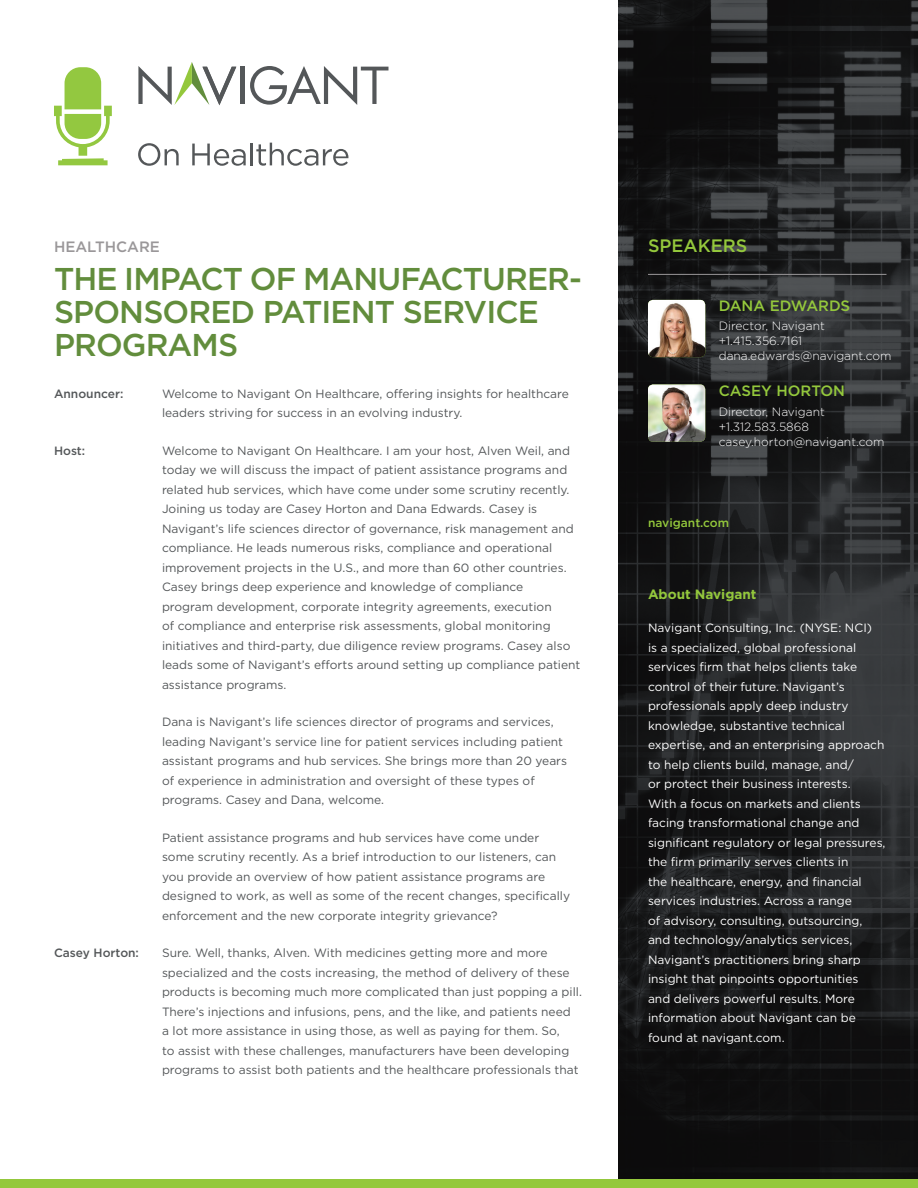
<style>
.page{position:relative;width:918px;height:1188px;background:#fff}
.page>*{position:absolute;margin:0;border:0;box-sizing:border-box;transform-origin:0 0}
.t1{font:500 31.5px/33px "Gotham";letter-spacing:-.03em;color:#628d3c}
.t2{font:500 18px "Gotham";color:#94c83c}
.t3{font:500 15px "Gotham";color:#94c83c}
.t4{font:500 15px "Gotham";color:#9a9799}
.t5{font:700 13.5px "Gotham";color:#94c83c}
.t6{font:12px/19.5px "Gotham";color:#545759}
.t7{font:12px/19.5px "Gotham";color:#fff}
.t8{font:300 12px/15px "Gotham";color:#fff}
.t9{font:500 12px "Gotham";color:#545759}
.t10{font:500 12px "Gotham";color:#94c83c}
</style>
<div class="page">
<svg style="left:618px;top:0;width:300px;height:1179px;background:#1e1f21"></svg>
<div style="left:0;top:1179px;width:918px;height:9px;background:#94c83c"></div>
<hr style="left:241px;top:67px;width:4px;height:37px;background:#545759">
<svg style="left:250px;top:66px;width:139px;height:39px"></svg>
<svg style="left:138px;top:62px;width:98px;height:43px"></svg>
<svg style="left:138px;top:143px;width:41px;height:23px"></svg>
<svg style="left:192px;top:144px;width:54px;height:22px"></svg>
<hr style="left:250px;top:143px;width:3px;height:22px;background:#545759">
<svg style="left:256px;top:143px;width:92px;height:23px"></svg>
<svg style="left:54px;top:67px;width:58px;height:98px"></svg>
<hr style="left:648px;top:274px;width:238px;height:1px;background:#9a9799">
<img style="left:648px;top:300px;width:57px;height:57px">
<img style="left:648px;top:384px;width:57px;height:58px">
<p class="t4" style="left:54px;top:237px;width:108px">HEALTHCARE</p>
<h1 class="t1" style="left:54px;top:261px;width:530px">THE IMPACT OF MANUFACTURER-<br>SPONSORED PATIENT SERVICE<br>PROGRAMS</h1>
<p class="t9" style="left:54px;top:385px;width:71px">Announcer:</p>
<p class="t6" style="left:162px;top:383px;width:408px">Welcome to Navigant On Healthcare, offering insights for healthcare leaders striving for success in an evolving industry.</p>
<p class="t9" style="left:54px;top:442px;width:33px">Host:</p>
<p class="t6" style="left:162px;top:440px;width:420px">Welcome to Navigant On Healthcare. I am your host, Alven Weil, and today we will discuss the impact of patient assistance programs and related hub services, which have come under some scrutiny recently.<br>Joining us today are Casey Horton and Dana Edwards. Casey is Navigant’s life sciences director of governance, risk management and compliance. He leads numerous risks, compliance and operational improvement projects in the U.S., and more than 60 other countries.<br>Casey brings deep experience and knowledge of compliance<br>program development, corporate integrity agreements, execution<br>of compliance and enterprise risk assessments, global monitoring initiatives and third-party, due diligence review programs. Casey also leads some of Navigant’s efforts around setting up compliance patient assistance programs.</p>
<p class="t6" style="left:162px;top:712px;width:407px">Dana is Navigant’s life sciences director of programs and services, leading Navigant’s service line for patient services including patient assistant programs and hub services. She brings more than 20 years of experience in administration and oversight of these types of programs. Casey and Dana, welcome.</p>
<p class="t6" style="left:162px;top:827px;width:410px">Patient assistance programs and hub services have come under some scrutiny recently. As a brief introduction to our listeners, can you provide an overview of how patient assistance programs are designed to work, as well as some of the recent changes, specifically enforcement and the new corporate integrity grievance?</p>
<p class="t9" style="left:54px;top:945px;width:87px">Casey Horton:</p>
<p class="t6" style="left:162px;top:943px;width:421px">Sure. Well, thanks, Alven. With medicines getting more and more specialized and the costs increasing, the method of delivery of these products is becoming much more complicated than just popping a pill.<br>There’s injections and infusions, pens, and the like, and patients need<br>a lot more assistance in using those, as well as paying for them. So,<br>to assist with these challenges, manufacturers have been developing programs to assist both patients and the healthcare professionals that</p>
<h2 class="t2" style="left:648px;top:234px;width:101px">SPEAKERS</h2>
<p class="t3" style="left:719px;top:296px;width:133px">DANA EDWARDS</p>
<p class="t8" style="left:719px;top:318px;width:174px">Director, Navigant +1.415.356.7161 dana.edwards@navigant.com</p>
<p class="t3" style="left:719px;top:381px;width:128px">CASEY HORTON</p>
<p class="t8" style="left:719px;top:404px;width:167px">Director, Navigant +1.312.583.5868 casey.horton@navigant.com</p>
<p class="t10" style="left:648px;top:515px;width:83px">navigant.com</p>
<p class="t5" style="left:648px;top:586px;width:110px">About Navigant</p>
<p class="t7" style="left:648px;top:618px;width:239px">Navigant Consulting, Inc. (NYSE: NCI)<br>is a specialized, global professional services firm that helps clients take control of their future. Navigant’s professionals apply deep industry knowledge, substantive technical expertise, and an enterprising approach to help clients build, manage, and/<br>or protect their business interests.<br>With a focus on markets and clients facing transformational change and significant regulatory or legal pressures, the firm primarily serves clients in<br>the healthcare, energy, and financial services industries. Across a range<br>of advisory, consulting, outsourcing, and technology/analytics services, Navigant’s practitioners bring sharp insight that pinpoints opportunities<br>and delivers powerful results. More information about Navigant can be found at navigant.com.</p>
</div>
